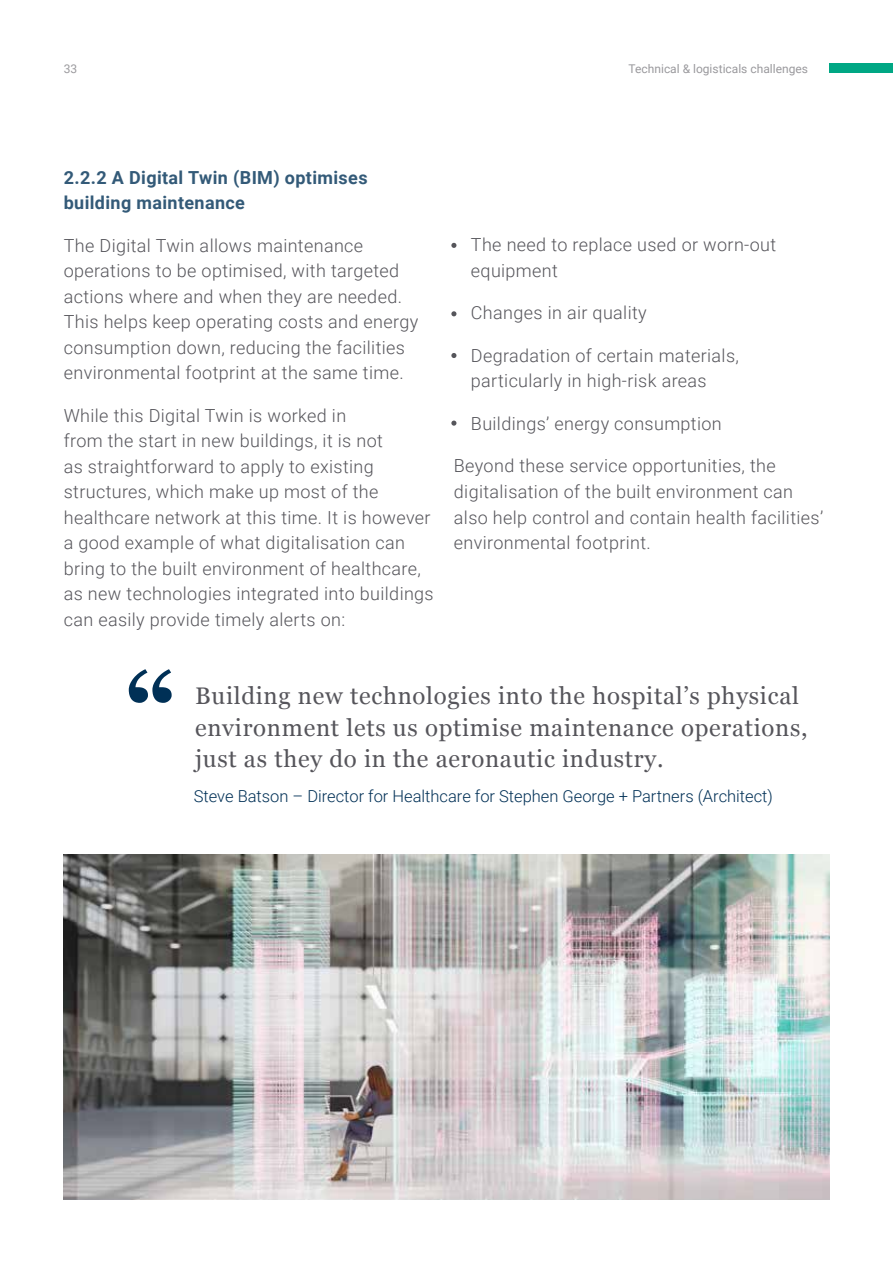
<style>
.page{position:relative;width:893px;height:1263px;background:#fff}
.page>*{position:absolute;margin:0;border:0;box-sizing:border-box;transform-origin:0 0}
.t1{font:24px/31.5px "Georgia";letter-spacing:.03em;color:#56555b}
.t2{font:300 18px/25.5px "Roboto";letter-spacing:.02em;color:#56555b}
.t3{font:700 18px/25.5px "Roboto";letter-spacing:.02em;color:#335a78}
.t4{font:300 16.5px "Roboto";color:#003056}
.t5{font:12px "Roboto";color:#9a999d}
</style>
<div class="page">
<div style="left:829px;top:64px;width:64px;height:9px;background:#00a784"></div>
<svg style="left:129px;top:669px;width:43px;height:34px"></svg>
<svg style="left:451px;top:243px;width:5px;height:5px"></svg>
<svg style="left:451px;top:311px;width:5px;height:5px"></svg>
<svg style="left:451px;top:353px;width:5px;height:5px"></svg>
<svg style="left:451px;top:421px;width:5px;height:5px"></svg>
<img style="left:64px;top:855px;width:765px;height:344px">
<p class="t5" style="left:64px;top:60px;width:15px">33</p>
<p class="t5" style="left:629px;top:60px;width:181px">Technical &amp; logisticals challenges</p>
<p class="t3" style="left:64px;top:164px;width:305px">2.2.2 A Digital Twin (BIM) optimises building maintenance</p>
<p class="t2" style="left:64px;top:232px;width:356px">The Digital Twin allows maintenance operations to be optimised, with targeted actions where and when they are needed.<br>This helps keep operating costs and energy consumption down, reducing the facilities environmental footprint at the same time.</p>
<p class="t2" style="left:64px;top:402px;width:371px">While this Digital Twin is worked in<br>from the start in new buildings, it is not<br>as straightforward to apply to existing structures, which make up most of the healthcare network at this time. It is however a good example of what digitalisation can bring to the built environment of healthcare, as new technologies integrated into buildings can easily provide timely alerts on:</p>
<p class="t2" style="left:471px;top:232px;width:307px">The need to replace used or worn-out equipment</p>
<p class="t2" style="left:471px;top:300px;width:177px">Changes in air quality</p>
<p class="t2" style="left:471px;top:342px;width:269px">Degradation of certain materials, particularly in high-risk areas</p>
<p class="t2" style="left:471px;top:410px;width:252px">Buildings’ energy consumption</p>
<p class="t2" style="left:454px;top:453px;width:371px">Beyond these service opportunities, the digitalisation of the built environment can also help control and contain health facilities’ environmental footprint.</p>
<h1 class="t1" style="left:195px;top:679px;width:614px">Building new technologies into the hospital’s physical environment lets us optimise maintenance operations, just as they do in the aeronautic industry.</h1>
<p class="t4" style="left:194px;top:784px;width:581px">Steve Batson – Director for Healthcare for Stephen George + Partners (Architect)</p>
</div>
